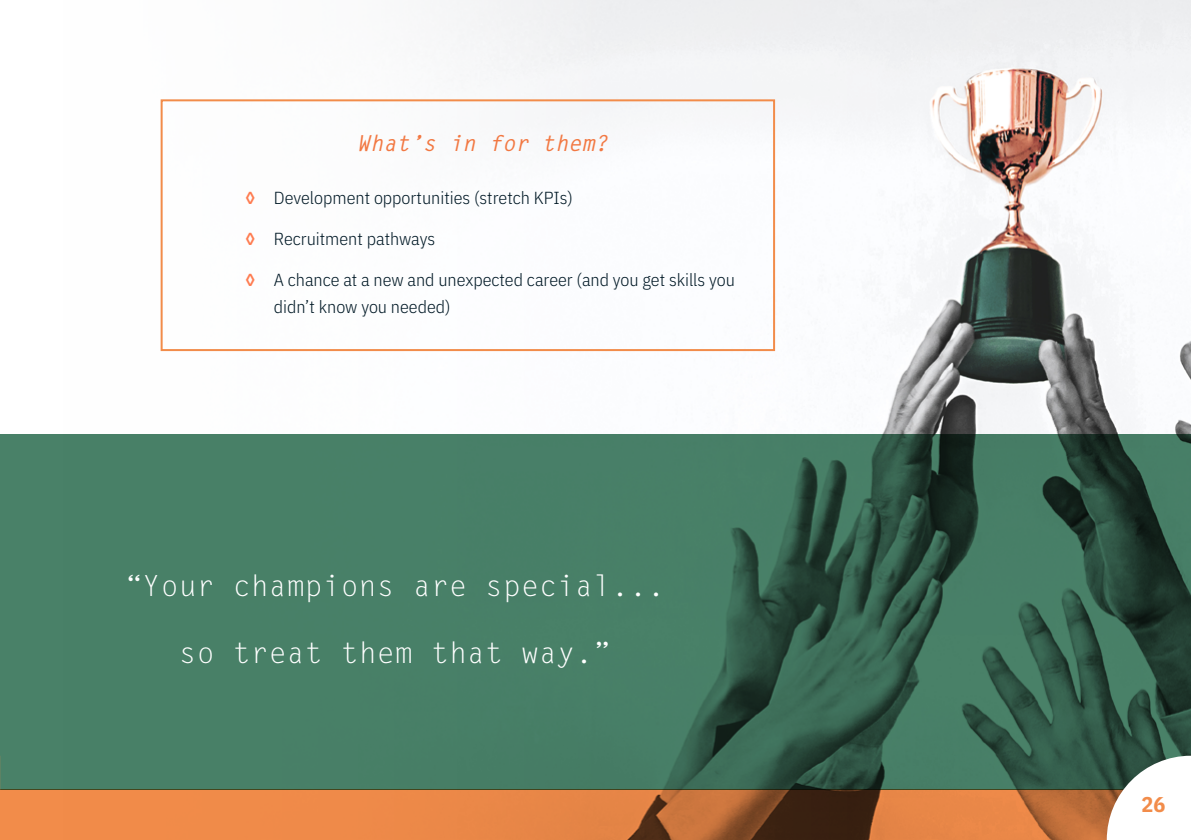
<style>
.page{position:relative;width:1191px;height:840px;background:#fff}
.page>*{position:absolute;margin:0;border:0;box-sizing:border-box;transform-origin:0 0}
.t1{font:29.2px "Letter Gothic Std";color:#fff}
.t2{font:italic 700 22px "Letter Gothic Std";color:#f27842}
.t3{font:700 21.4px "IBM Plex Sans Cond";color:#f28c4a}
.t4{font:300 17.4px/27px "IBM Plex Sans Cond";color:#001825}
.s1{font-weight:700;color:#ff7d52}
</style>
<div class="page">
<img style="left:160px;top:0;width:1031px;height:434px">
<svg style="left:0;top:434px;width:1191px;height:355px;fill:#487f67"></svg>
<div style="left:161px;top:99px;width:614px;height:252px;border:2px solid #f28c4a"></div>
<svg style="left:1px;top:789px;width:1105px;height:50px;fill:#e98748"></svg>
<svg style="left:0;top:755px;width:1px;height:84px"></svg>
<svg style="left:1106px;top:755px;width:85px;height:84px"></svg>
<p class="t2" style="left:357px;top:130px;width:252px">What’s in for them?</p>
<p class="t4" style="left:245px;top:182px;width:329px"><span class="s1">◊</span> Development opportunities (stretch KPIs)</p>
<p class="t4" style="left:245px;top:224px;width:191px"><span class="s1">◊</span> Recruitment pathways</p>
<p class="t4" style="left:274px;top:265px;width:462px;text-indent:-28px"><span class="s1">◊</span> A chance at a new and unexpected career (and you get skills you didn’t know you needed)</p>
<h1 class="t1" style="left:125px;top:568px;width:542px">“Your champions are special...</h1>
<h1 class="t1" style="left:179px;top:635px;width:434px">so treat them that way.”</h1>
<p class="t3" style="left:1141px;top:786px;width:25px">26</p>
</div>
